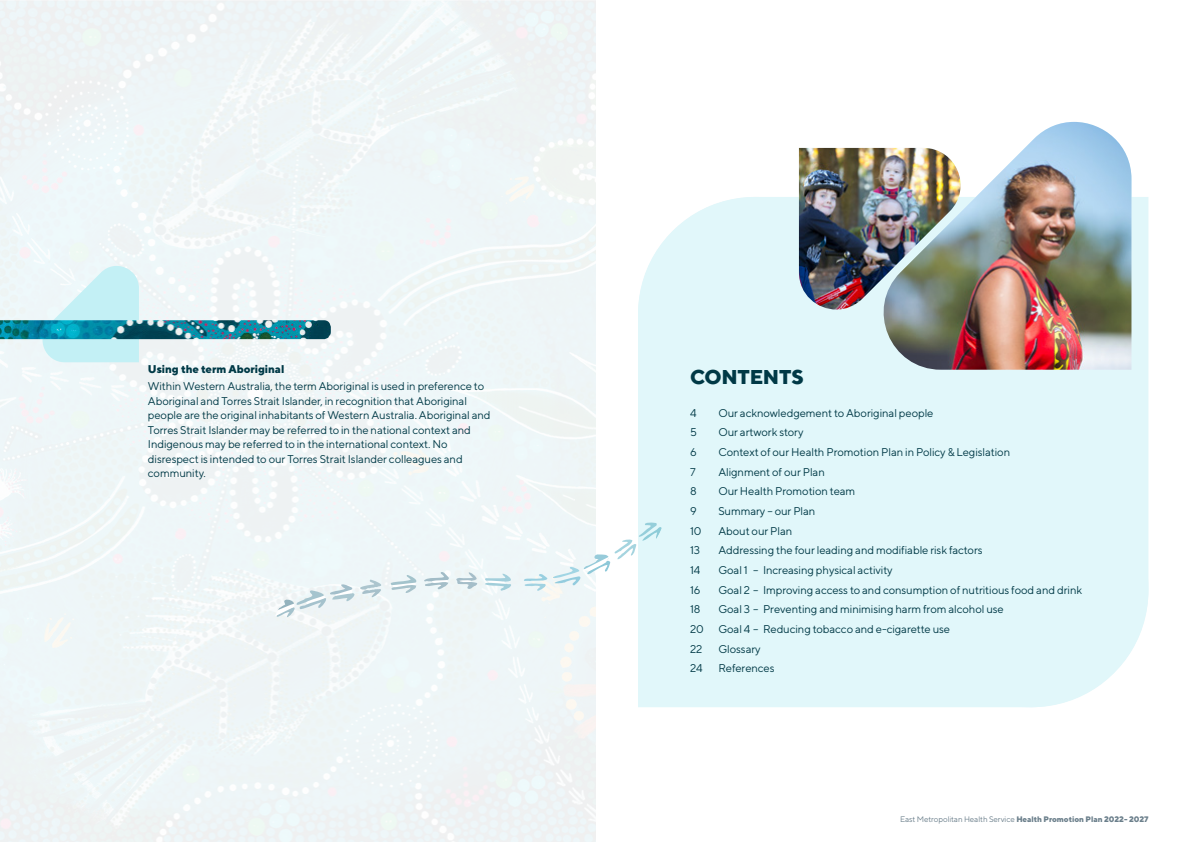
<style>
.page{position:relative;width:1191px;height:842px;background:#fff}
.page>*{position:absolute;margin:0;border:0;box-sizing:border-box;transform-origin:0 0}
.t1{font:800 20px "TT Norms";letter-spacing:-.01em;color:#003946}
.t2{font:11.2px/14.5px "TT Norms";letter-spacing:-.01em;color:#003946}
.t3{font:800 11.2px "TT Norms";letter-spacing:-.01em;color:#003946}
.t4{font:8px "TT Norms";letter-spacing:-.01em;color:#6b7f8b}
.s1{font-weight:800}
</style>
<div class="page">
<div style="left:638px;top:160px;width:511px;height:547px;background:#e1f7fa"></div>
<svg style="left:35px;top:258px;width:104px;height:104px;background:#d4f2f6"></svg>
<svg style="left:864px;top:121px;width:211px;height:249px;fill:#e1f7fa"></svg>
<img style="left:882px;top:122px;width:249px;height:248px">
<svg style="left:799px;top:148px;width:174px;height:174px;background:#abb8b4"></svg>
<img style="left:799px;top:148px;width:162px;height:162px">
<svg style="left:274px;top:571px;width:175px;height:52px"></svg>
<svg style="left:455px;top:568px;width:59px;height:24px"></svg>
<svg style="left:521px;top:522px;width:140px;height:69px"></svg>
<img style="left:0;top:320px;width:331px;height:19px">
<h3 class="t3" style="left:148px;top:362px;width:138px">Using the term Aboriginal</h3>
<p class="t2" style="left:148px;top:379px;width:344px">Within Western Australia, the term Aboriginal is used in preference to Aboriginal and Torres Strait Islander, in recognition that Aboriginal people are the original inhabitants of Western Australia. Aboriginal and Torres Strait Islander may be referred to in the national context and Indigenous may be referred to in the international context. No disrespect is intended to our Torres Strait Islander colleagues and community.</p>
<h1 class="t1" style="left:690px;top:364px;width:115px">CONTENTS</h1>
<p class="t2" style="left:690px;top:405px;width:8px">4</p>
<p class="t2" style="left:718px;top:405px;width:217px">Our acknowledgement to Aboriginal people</p>
<p class="t2" style="left:690px;top:425px;width:8px">5</p>
<p class="t2" style="left:718px;top:425px;width:87px">Our artwork story</p>
<p class="t2" style="left:690px;top:445px;width:8px">6</p>
<p class="t2" style="left:718px;top:445px;width:293px">Context of our Health Promotion Plan in Policy &amp; Legislation</p>
<p class="t2" style="left:690px;top:464px;width:7px">7</p>
<p class="t2" style="left:718px;top:464px;width:108px">Alignment of our Plan</p>
<p class="t2" style="left:690px;top:484px;width:8px">8</p>
<p class="t2" style="left:718px;top:484px;width:138px">Our Health Promotion team</p>
<p class="t2" style="left:690px;top:504px;width:8px">9</p>
<p class="t2" style="left:718px;top:504px;width:99px">Summary – our Plan</p>
<p class="t2" style="left:690px;top:523px;width:13px">10</p>
<p class="t2" style="left:718px;top:523px;width:75px">About our Plan</p>
<p class="t2" style="left:690px;top:543px;width:12px">13</p>
<p class="t2" style="left:718px;top:543px;width:266px">Addressing the four leading and modifiable risk factors</p>
<p class="t2" style="left:690px;top:563px;width:12px">14</p>
<p class="t2" style="left:718px;top:563px;width:176px">Goal 1 – Increasing physical activity</p>
<p class="t2" style="left:690px;top:582px;width:12px">16</p>
<p class="t2" style="left:718px;top:582px;width:365px">Goal 2 – Improving access to and consumption of nutritious food and drink</p>
<p class="t2" style="left:690px;top:602px;width:12px">18</p>
<p class="t2" style="left:718px;top:602px;width:287px">Goal 3 – Preventing and minimising harm from alcohol use</p>
<p class="t2" style="left:690px;top:622px;width:15px">20</p>
<p class="t2" style="left:718px;top:622px;width:233px">Goal 4 – Reducing tobacco and e-cigarette use</p>
<p class="t2" style="left:690px;top:641px;width:14px">22</p>
<p class="t2" style="left:718px;top:641px;width:44px">Glossary</p>
<p class="t2" style="left:690px;top:661px;width:14px">24</p>
<p class="t2" style="left:718px;top:661px;width:58px">References</p>
<p class="t4" style="left:900px;top:814px;width:250px">East Metropolitan Health Service <span class="s1">Health Promotion Plan 2022- 2027</span></p>
</div>
